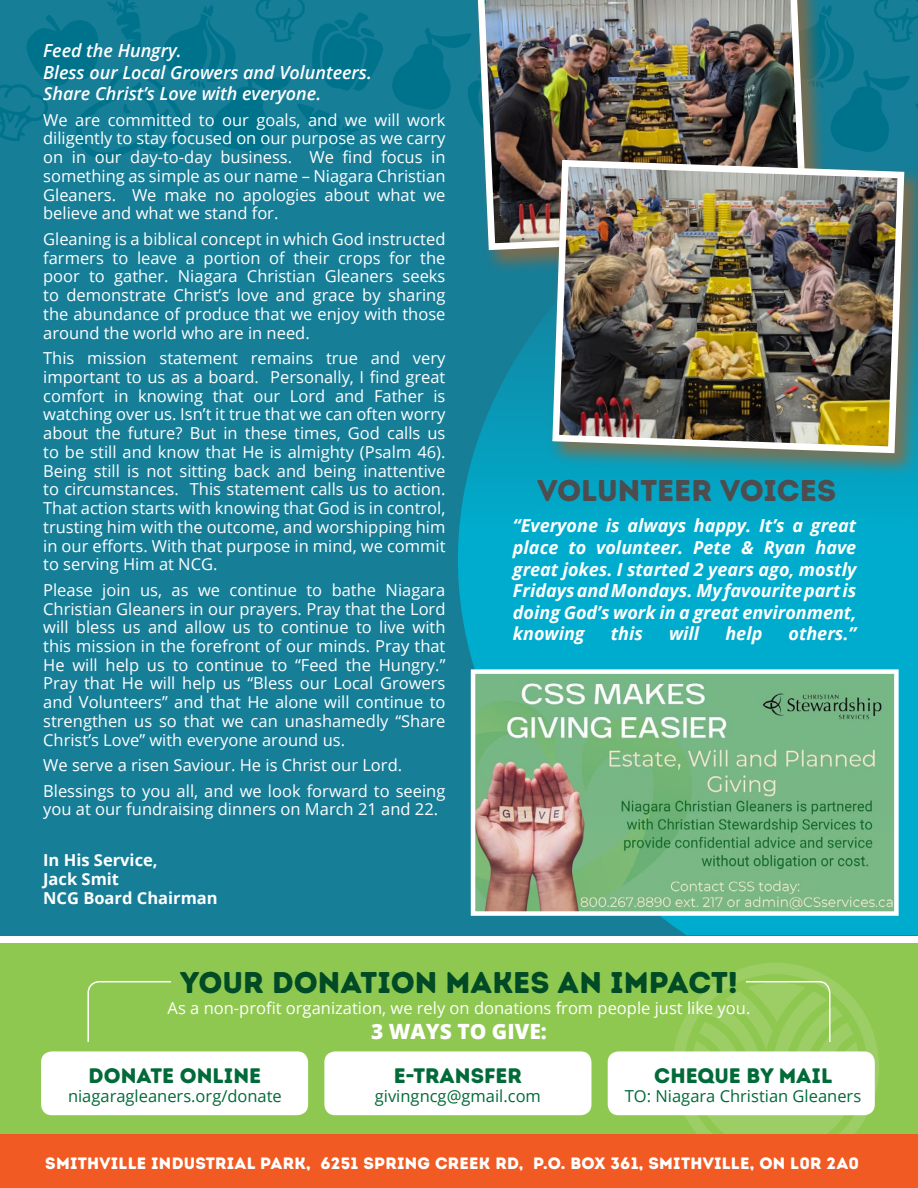
<style>
.page{position:relative;width:918px;height:1188px;background:#fff}
.page>*{position:absolute;margin:0;border:0;box-sizing:border-box;transform-origin:0 0}
.t1{font:30px "Intro Rust Base";color:#004a26}
.t2{font:30px "Intro Rust Base";color:#4d4d4f}
.t3{font:21px "Intro Rust Base";color:#006a39}
.t4{font:800 21px "Open Sans";color:#fff}
.t5{font:italic 700 18px/21.6px "Open Sans";color:#fff;text-align:justify}
.t6{font:italic 600 18px/21.6px "Open Sans";color:#fff}
.t7{font:16.5px/18.8px "Open Sans";color:#fff;text-align:justify}
.t8{font:16.5px "Intro Rust Base";letter-spacing:.015em;color:#fff}
.t9{font:16.5px "Open Sans";color:#006a39}
.t10{font:700 16.5px/18.8px "Open Sans";color:#fff}
</style>
<div class="page">
<div style="left:0;top:0;width:918px;height:935px;background:#177e98"></div>
<svg style="left:392px;top:28px;width:66px;height:82px"></svg>
<svg style="left:874px;top:0;width:44px;height:22px"></svg>
<svg style="left:0;top:0;width:383px;height:159px"></svg>
<div style="left:0;top:943px;width:918px;height:210px;background:#8fc850"></div>
<svg style="left:87px;top:981px;width:84px;height:61px"></svg>
<svg style="left:673px;top:963px;width:206px;height:171px"></svg>
<div style="left:0;top:1134px;width:918px;height:54px;background:#f15a22"></div>
<div style="left:41px;top:1051px;width:267px;height:64px;background:#fff;border-radius:11px"></div>
<div style="left:324px;top:1051px;width:267px;height:64px;background:#fff;border-radius:11px"></div>
<div style="left:608px;top:1051px;width:267px;height:64px;background:#fff;border-radius:11px"></div>
<svg style="left:458px;top:22px;width:460px;height:913px;fill:#00accd"></svg>
<img style="left:476px;top:674px;width:418px;height:237px">
<div style="left:471px;top:669px;width:428px;height:247px;border:4px solid #fff"></div>
<div style="left:473px;top:0;width:359px;height:274px;background:#98683c;opacity:.75"></div>
<img style="left:474px;top:0;width:337px;height:254px">
<div style="left:548px;top:155px;width:370px;height:322px;background:#98683c;opacity:.75"></div>
<img style="left:549px;top:156px;width:359px;height:301px">
<p class="t6" style="left:43px;top:39px;width:330px">Feed the Hungry.<br>Bless our Local Growers and Volunteers.<br>Share Christ’s Love with everyone.</p>
<p class="t7" style="left:43px;top:110px;width:404px">We are committed to our goals, and we will work diligently to stay focused on our purpose as we carry on in our day-to-day business. We find focus in something as simple as our name – Niagara Christian Gleaners. We make no apologies about what we believe and what we stand for.</p>
<p class="t7" style="left:43px;top:229px;width:404px">Gleaning is a biblical concept in which God instructed farmers to leave a portion of their crops for the poor to gather. Niagara Christian Gleaners seeks to demonstrate Christ’s love and grace by sharing the abundance of produce that we enjoy with those around the world who are in need.</p>
<p class="t7" style="left:43px;top:348px;width:404px">This mission statement remains true and very important to us as a board. Personally, I find great comfort in knowing that our Lord and Father is watching over us. Isn’t it true that we can often worry about the future? But in these times, God calls us to be still and know that He is almighty (Psalm 46).<br>Being still is not sitting back and being inattentive to circumstances. This statement calls us to action.<br>That action starts with knowing that God is in control, trusting him with the outcome, and worshipping him in our efforts. With that purpose in mind, we commit to serving Him at NCG.</p>
<p class="t7" style="left:43px;top:580px;width:404px">Please join us, as we continue to bathe Niagara Christian Gleaners in our prayers. Pray that the Lord will bless us and allow us to continue to live with this mission in the forefront of our minds. Pray that He will help us to continue to “Feed the Hungry.” Pray that He will help us “Bless our Local Growers and Volunteers” and that He alone will continue to strengthen us so that we can unashamedly “Share Christ’s Love” with everyone around us.</p>
<p class="t7" style="left:43px;top:752px;width:404px;line-height:25.5px">We serve a risen Saviour. He is Christ our Lord.<br>Blessings to you all, and we look forward to seeing</p>
<p class="t7" style="left:43px;top:800px;width:396px">you at our fundraising dinners on March 21 and 22.</p>
<p class="t10" style="left:43px;top:851px;width:176px">In His Service,<br>Jack Smit<br>NCG Board Chairman</p>
<h1 class="t2" style="left:538px;top:471px;width:300px">VOLUNTEER VOICES</h1>
<p class="t5" style="left:513px;top:515px;width:345px">“Everyone is always happy. It’s a great place to volunteer. Pete &amp; Ryan have great jokes. I started 2 years ago, mostly Fridays and Mondays. My favourite part is doing God’s work in a great environment, knowing</p>
<p class="t5" style="left:611px;top:623px;width:34px">this</p>
<p class="t5" style="left:669px;top:623px;width:32px">will</p>
<p class="t5" style="left:725px;top:623px;width:38px">help</p>
<p class="t5" style="left:789px;top:623px;width:69px">others.”</p>
<h1 class="t1" style="left:180px;top:963px;width:559px">YOUR DONATION MAKES AN IMPACT!</h1>
<p class="t7" style="left:168px;top:999px;width:584px">As a non-profit organization, we rely on donations from people just like you.</p>
<p class="t4" style="left:371px;top:1016px;width:177px">3 WAYS TO GIVE:</p>
<p class="t3" style="left:89px;top:1063px;width:174px">DONATE ONLINE</p>
<p class="t9" style="left:68px;top:1085px;width:215px">niagaragleaners.org/donate</p>
<p class="t3" style="left:654px;top:1063px;width:180px">CHEQUE BY MAIL</p>
<p class="t9" style="left:625px;top:1085px;width:238px">TO: Niagara Christian Gleaners</p>
<p class="t3" style="left:394px;top:1063px;width:130px">E-TRANSFER</p>
<p class="t9" style="left:375px;top:1085px;width:168px">givingncg@gmail.com</p>
<p class="t8" style="left:45px;top:1153px;width:815px">SMITHVILLE INDUSTRIAL PARK, 6251 SPRING CREEK RD, P.O. BOX 361, SMITHVILLE, ON L0R 2A0</p>
</div>
